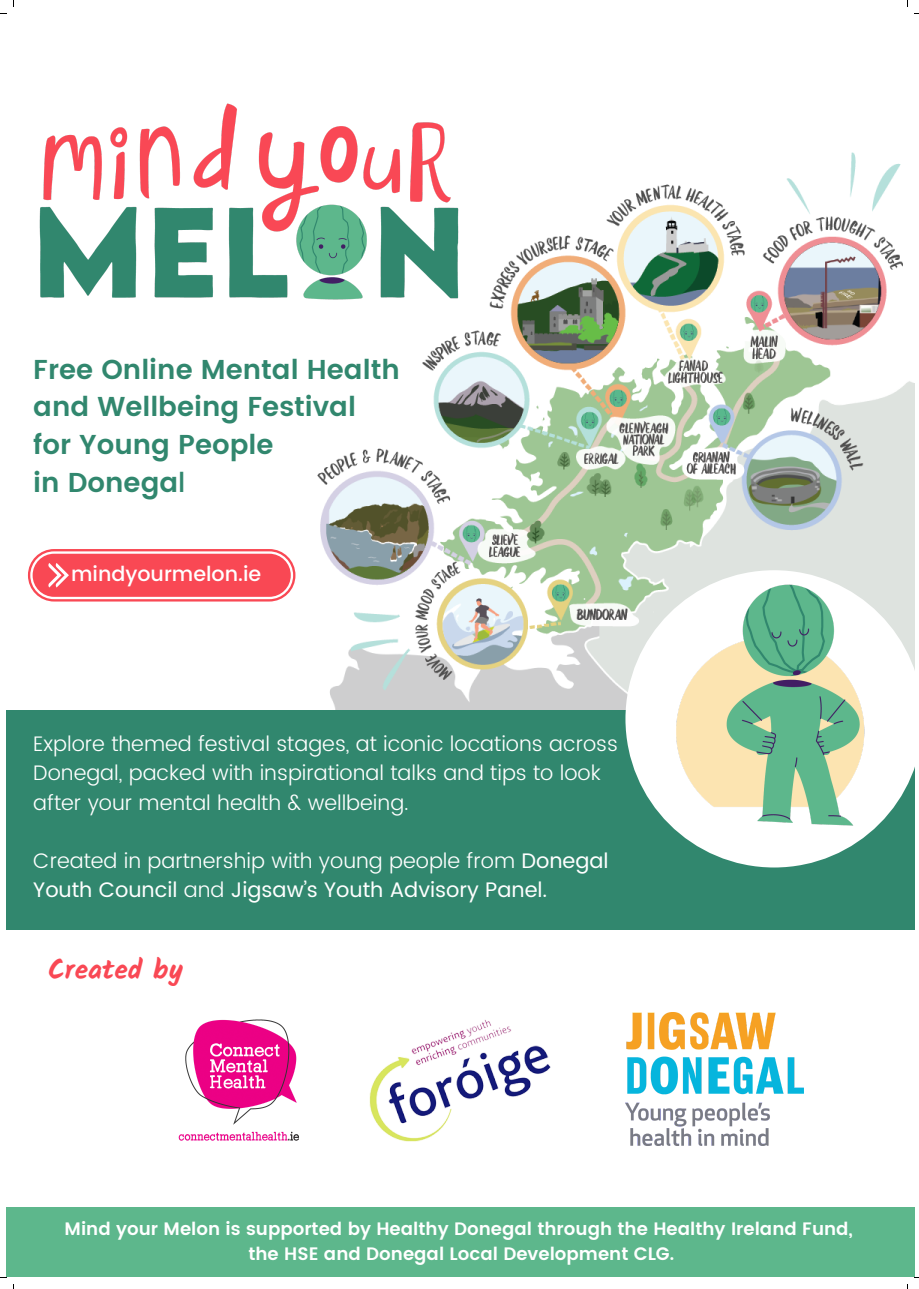
<style>
.page{position:relative;width:919px;height:1289px;background:#fff}
.page>*{position:absolute;margin:0;border:0;box-sizing:border-box;transform-origin:0 0}
.t1{font:700 27.38px "Kalam";color:#f94854}
.t2{font:600 27.3px "Poppins";color:#31876e}
.t3{font:300 21px/29.2px "Poppins";color:#fff}
.t4{font:21px/29.2px "Poppins";color:#fff}
.t5{font:500 20.62px "Poppins";color:#fff}
.t6{font:600 18px "Poppins";color:#fff}
.s1{font-weight:500}
.s2{font-weight:300}
</style>
<div class="page">
<img style="left:39px;top:103px;width:222px;height:195px">
<img style="left:261px;top:122px;width:652px;height:588px">
<div style="left:6px;top:710px;width:907px;height:219px;background:#31876e"></div>
<img style="left:178px;top:1019px;width:121px;height:122px">
<svg style="left:625px;top:570px;width:219px;height:297px"></svg>
<img style="left:638px;top:563px;width:275px;height:287px">
<svg style="left:28px;top:549px;width:267px;height:52px;background:#f9636d"></svg>
<img style="left:369px;top:1020px;width:182px;height:122px">
<div style="left:6px;top:1207px;width:907px;height:69px;background:#5db78c"></div>
<img style="left:625px;top:1012px;width:178px;height:133px">
<p class="t2" style="left:33px;top:353px;width:368px">Free Online Mental Health</p>
<p class="t2" style="left:33px;top:391px;width:324px">and Wellbeing Festival</p>
<p class="t2" style="left:33px;top:429px;width:242px">for Young People</p>
<p class="t2" style="left:33px;top:466px;width:154px">in Donega<span class="s1">l</span></p>
<p class="t5" style="left:71px;top:562px;width:191px">mindyourmelon.ie</p>
<p class="t3" style="left:33px;top:729px;width:586px">Explore themed festival stages, at iconic locations across<br>Donegal, packed with inspirational talks and tips to look after your mental health &amp; wellbeing.</p>
<p class="t4" style="left:33px;top:846px;width:576px"><span class="s2">Created in partnership with young people from</span> Donegal<br>Youth Council <span class="s2">and</span> Jigsaw’s Youth Advisory Panel.</p>
<p class="t1" style="left:48px;top:953px;width:136px">Created by</p>
<p class="t6" style="left:65px;top:1217px;width:789px">Mind your Melon is supported by Healthy Donegal through the Healthy Ireland Fund,</p>
<p class="t6" style="left:248px;top:1242px;width:427px">the HSE and Donegal Local Development CLG.</p>
</div>
